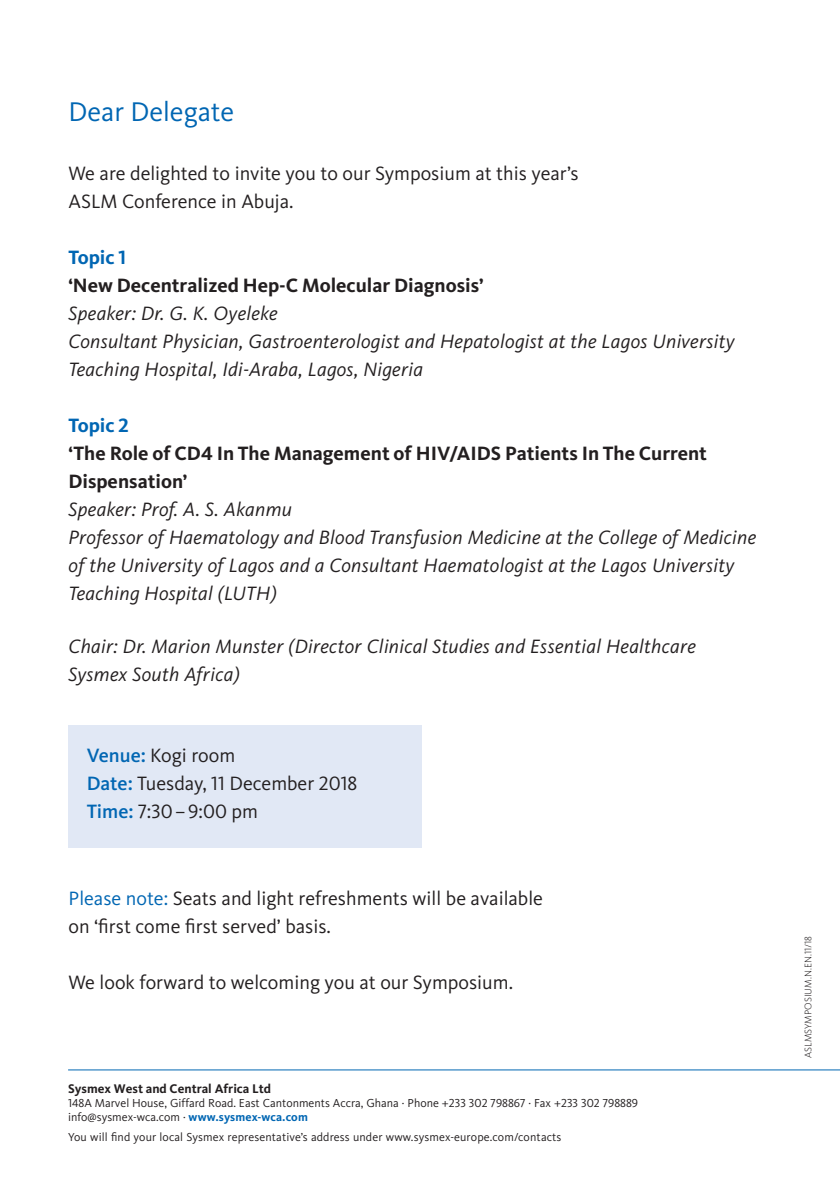
<style>
.page{position:relative;width:840px;height:1191px;background:#fff}
.page>*{position:absolute;margin:0;border:0;box-sizing:border-box;transform-origin:0 0}
.Copy_10_14_regular{font:28px "Kievit Pro";color:#0166b3}
.Copy_10_14_regular-2{font:italic 20px/28px "Kievit Pro";letter-spacing:.015em;color:#231f20}
.Copy_10_14_regular-3{font:20px/28px "Kievit Pro";color:#231f20}
.Copy_10_14_regular-4{font:700 20px/28px "Kievit Pro";color:#231f20}
.Adresse_6_5_10_bold{font:700 13px "Kievit Pro";color:#231f20}
.Adresse_6_7_regular{font:12px/14px "Kievit Pro";color:#231f20}
.Drucknorm_5_6{font:300 10px "Kievit Pro";letter-spacing:.01em;color:#231f20}
.s1{color:#0166b3}
.s2{font-weight:500;color:#0166b3}
.s3{font-weight:700;color:#0166b3}
</style>
<div class="page">
<div style="left:68px;top:725px;width:353px;height:123px;background:#e1e8f5"></div>
<hr style="left:68px;top:1069px;width:771px;height:1px;background:#0166b3">
<p class="Copy_10_14_regular" style="left:68px;top:94px;width:167px">Dear Delegate</p>
<p class="Copy_10_14_regular-3" style="left:68px;top:159px;width:511px">We are delighted to invite you to our Symposium at this year’s<br>ASLM Conference in Abuja.</p>
<p class="Copy_10_14_regular-4" style="left:68px;top:243px;width:416px"><span class="s1">Topic 1<br></span>‘New Decentralized Hep-C Molecular Diagnosis’</p>
<p class="Copy_10_14_regular-2" style="left:68px;top:299px;width:667px">Speaker: Dr. G. K. Oyeleke<br>Consultant Physician, Gastroenterologist and Hepatologist at the Lagos University<br>Teaching Hospital, Idi-Araba, Lagos, Nigeria</p>
<p class="Copy_10_14_regular-4" style="left:68px;top:411px;width:639px"><span class="s1">Topic 2<br></span>‘The Role of CD4 In The Management of HIV/AIDS Patients In The Current<br>Dispensation’</p>
<p class="Copy_10_14_regular-2" style="left:68px;top:495px;width:689px">Speaker: Prof. A. S. Akanmu<br>Professor of Haematology and Blood Transfusion Medicine at the College of Medicine of the University of Lagos and a Consultant Haematologist at the Lagos University Teaching Hospital (LUTH)</p>
<p class="Copy_10_14_regular-2" style="left:68px;top:632px;width:628px">Chair: Dr. Marion Munster (Director Clinical Studies and Essential Healthcare<br>Sysmex South Africa)</p>
<p class="Copy_10_14_regular-3" style="left:87px;top:741px;width:150px"><span class="s2">Venue:</span> Kogi room</p>
<p class="Copy_10_14_regular-3" style="left:87px;top:769px;width:272px"><span class="s2">Date:</span> Tuesday, 11 December 2018</p>
<p class="Copy_10_14_regular-3" style="left:87px;top:797px;width:172px"><span class="s2">Time:</span> 7:30–9:00 pm</p>
<p class="Copy_10_14_regular-3" style="left:68px;top:884px;width:475px"><span class="s1">Please note:</span> Seats and light refreshments will be available on ‘first come first served’ basis.</p>
<p class="Copy_10_14_regular-3" style="left:68px;top:968px;width:446px">We look forward to welcoming you at our Symposium.</p>
<p class="Adresse_6_5_10_bold" style="left:68px;top:1081px;width:204px">Sysmex West and Central Africa Ltd</p>
<p class="Adresse_6_7_regular" style="left:68px;top:1096px;width:571px">148A Marvel House, Giffard Road. East Cantonments Accra, Ghana · Phone +233 302 798867 · Fax +233 302 798889 info@sysmex-wca.com · <span class="s3">www.sysmex-wca.com</span></p>
<p class="Adresse_6_7_regular" style="left:68px;top:1130px;width:494px">You will find your local Sysmex representative’s address under www.sysmex-europe.com/contacts</p>
<p class="Drucknorm_5_6" style="left:801px;top:1058px;width:124px;rotate:-90deg">ASLMSYMPOSIUM.N.EN.11/18</p>
</div>
